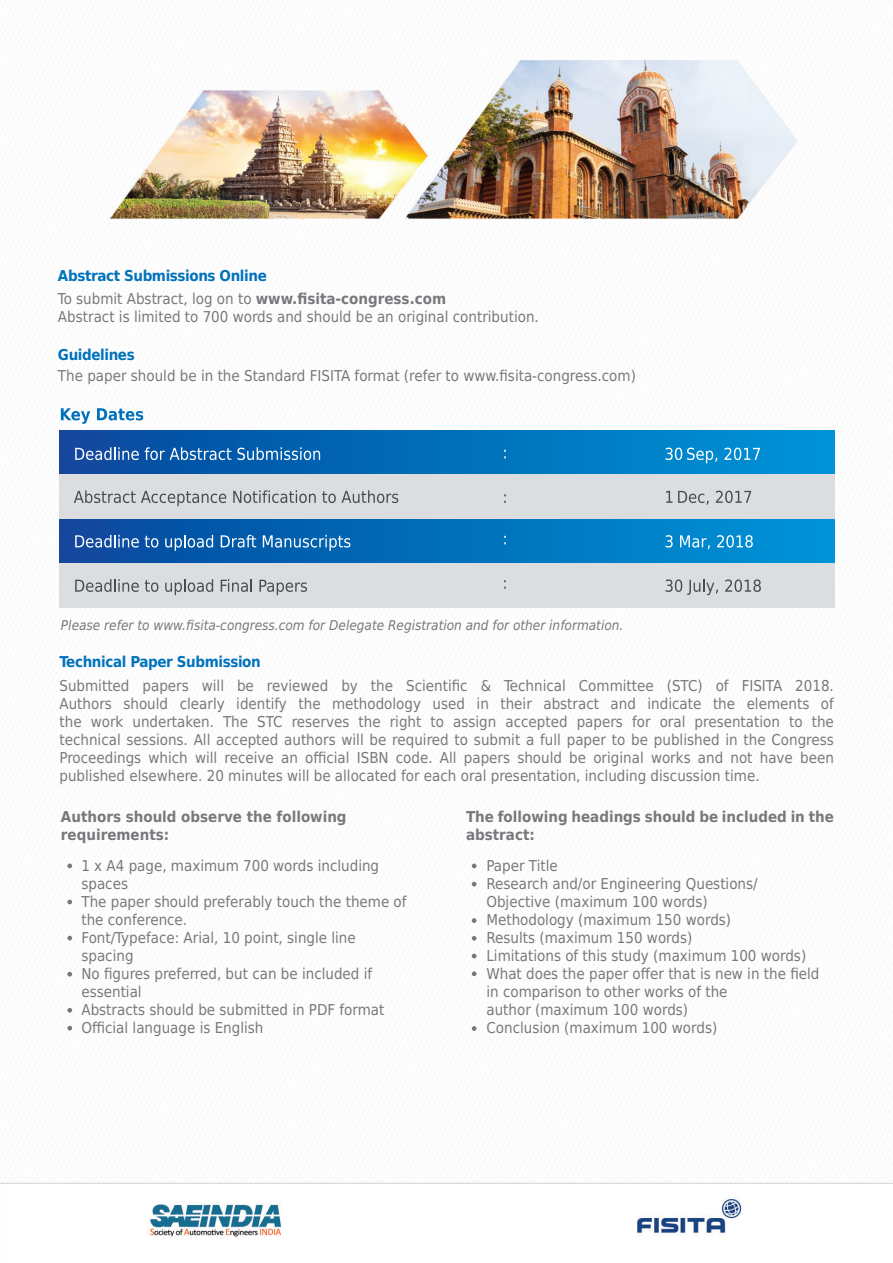
<style>
.page{position:relative;width:893px;height:1263px;background:#fff}
.page>*{position:absolute;margin:0;border:0;box-sizing:border-box;transform-origin:0 0}
.t1{font:15px/18px "DejaVu Sans Condensed";color:#76787b}
.t2{font:700 15px/18px "DejaVu Sans Condensed";color:#76787b}
.t3{font:700 15px "DejaVu Sans Condensed";letter-spacing:-.025em;color:#0072bc}
.t4{font:italic 13.5px "DejaVu Sans Condensed";color:#76787b}
.s1{font-weight:700}
</style>
<div class="page">
<img style="left:0;top:60px;width:893px;height:1177px">
<svg style="left:67px;top:863px;width:5px;height:5px"></svg>
<svg style="left:472px;top:863px;width:4px;height:5px"></svg>
<svg style="left:472px;top:882px;width:4px;height:4px"></svg>
<svg style="left:472px;top:918px;width:4px;height:5px"></svg>
<svg style="left:472px;top:936px;width:4px;height:5px"></svg>
<svg style="left:472px;top:954px;width:4px;height:4px"></svg>
<svg style="left:472px;top:971px;width:4px;height:5px"></svg>
<svg style="left:472px;top:1026px;width:4px;height:5px"></svg>
<svg style="left:67px;top:900px;width:5px;height:4px"></svg>
<svg style="left:67px;top:936px;width:5px;height:4px"></svg>
<svg style="left:67px;top:972px;width:5px;height:4px"></svg>
<svg style="left:67px;top:1008px;width:5px;height:4px"></svg>
<svg style="left:67px;top:1026px;width:5px;height:4px"></svg>
<div style="left:59px;top:430px;width:775px;height:45px;background:linear-gradient(to right,#08489c,#0095d8)"></div>
<div style="left:59px;top:519px;width:775px;height:44px;background:linear-gradient(to right,#08489c,#0095d8)"></div>
<div style="left:59px;top:563px;width:776px;height:45px;background:#dcdddf"></div>
<div style="left:59px;top:475px;width:776px;height:44px;background:#dcdddf"></div>
<svg style="left:61px;top:408px;width:29px;height:16px"></svg>
<svg style="left:97px;top:408px;width:46px;height:12px"></svg>
<svg style="left:75px;top:447px;width:64px;height:13px"></svg>
<svg style="left:145px;top:447px;width:86px;height:13px"></svg>
<svg style="left:237px;top:447px;width:83px;height:13px"></svg>
<svg style="left:504px;top:450px;width:2px;height:8px"></svg>
<svg style="left:504px;top:494px;width:2px;height:9px"></svg>
<svg style="left:504px;top:536px;width:2px;height:8px"></svg>
<svg style="left:665px;top:448px;width:52px;height:15px"></svg>
<svg style="left:724px;top:448px;width:36px;height:12px"></svg>
<svg style="left:74px;top:490px;width:152px;height:16px"></svg>
<svg style="left:233px;top:490px;width:83px;height:13px"></svg>
<svg style="left:322px;top:490px;width:76px;height:13px"></svg>
<svg style="left:666px;top:491px;width:6px;height:12px"></svg>
<svg style="left:678px;top:491px;width:31px;height:14px"></svg>
<svg style="left:716px;top:491px;width:35px;height:12px"></svg>
<svg style="left:75px;top:535px;width:64px;height:13px"></svg>
<svg style="left:145px;top:536px;width:13px;height:12px"></svg>
<svg style="left:165px;top:535px;width:48px;height:16px"></svg>
<svg style="left:221px;top:535px;width:35px;height:13px"></svg>
<svg style="left:263px;top:535px;width:87px;height:16px"></svg>
<svg style="left:665px;top:535px;width:8px;height:13px"></svg>
<svg style="left:680px;top:535px;width:30px;height:14px"></svg>
<svg style="left:717px;top:535px;width:36px;height:13px"></svg>
<svg style="left:504px;top:580px;width:2px;height:9px"></svg>
<svg style="left:75px;top:579px;width:64px;height:13px"></svg>
<svg style="left:145px;top:580px;width:13px;height:12px"></svg>
<svg style="left:165px;top:579px;width:48px;height:16px"></svg>
<svg style="left:221px;top:579px;width:31px;height:13px"></svg>
<svg style="left:259px;top:580px;width:48px;height:15px"></svg>
<svg style="left:665px;top:579px;width:53px;height:16px"></svg>
<svg style="left:725px;top:579px;width:36px;height:13px"></svg>
<p class="t3" style="left:58px;top:263px;width:210px">Abstract Submissions Online</p>
<p class="t1" style="left:58px;top:289px;width:482px">To submit Abstract, log on to <span class="s1">www.fisita-congress.com<br></span>Abstract is limited to 700 words and should be an original contribution.</p>
<p class="t3" style="left:58px;top:342px;width:78px">Guidelines</p>
<p class="t1" style="left:58px;top:367px;width:579px">The paper should be in the Standard FISITA format (refer to www.fisita-congress.com)</p>
<p class="t4" style="left:61px;top:615px;width:564px">Please refer to www.fisita-congress.com for Delegate Registration and for other information.</p>
<p class="t3" style="left:59px;top:649px;width:203px">Technical Paper Submission</p>
<p class="t1" style="left:59px;top:676px;width:776px;text-align:justify">Submitted papers will be reviewed by the Scientific &amp; Technical Committee (STC) of FISITA 2018.<br>Authors should clearly identify the methodology used in their abstract and indicate the elements of the work undertaken. The STC reserves the right to assign accepted papers for oral presentation to the technical sessions. All accepted authors will be required to submit a full paper to be published in the Congress Proceedings which will receive an official ISBN code. All papers should be original works and not have been published elsewhere. 20 minutes will be allocated for each oral presentation, including discussion time.</p>
<p class="t2" style="left:61px;top:808px;width:287px">Authors should observe the following requirements:</p>
<p class="t2" style="left:466px;top:808px;width:369px">The following headings should be included in the abstract:</p>
<p class="t1" style="left:81px;top:856px;width:327px">1 x A4 page, maximum 700 words including spaces<br>The paper should preferably touch the theme of the conference.<br>Font/Typeface: Arial, 10 point, single line spacing<br>No figures preferred, but can be included if essential<br>Abstracts should be submitted in PDF format<br>Official language is English</p>
<p class="t1" style="left:486px;top:856px;width:335px">Paper Title<br>Research and/or Engineering Questions/ Objective (maximum 100 words)<br>Methodology (maximum 150 words)<br>Results (maximum 150 words)<br>Limitations of this study (maximum 100 words)<br>What does the paper offer that is new in the field in comparison to other works of the<br>author (maximum 100 words)<br>Conclusion (maximum 100 words)</p>
</div>
